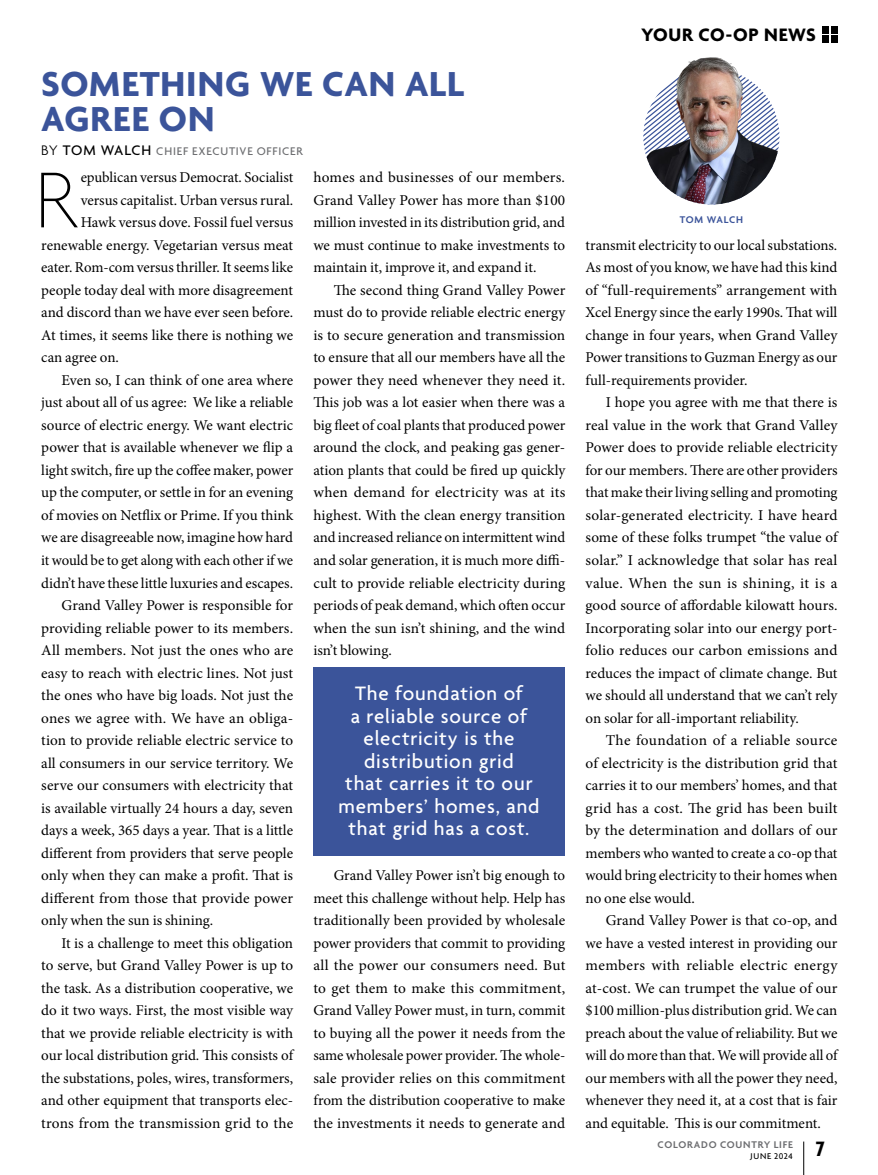
<style>
.page{position:relative;width:878px;height:1175px;background:#fff}
.page>*{position:absolute;margin:0;border:0;box-sizing:border-box;transform-origin:0 0}
.t1{font:100 85.5px "Agenda";color:#000}
.t2{font:700 37.5px/34.5px "Agenda";letter-spacing:.025em;color:#3b549a}
.t3{font:700 condensed 22.5px "Agenda";color:#000}
.t4{font:500 21px/22.5px "Agenda";letter-spacing:.04em;color:#fff;text-align:center}
.t5{font:700 19.5px "Agenda";letter-spacing:.03em;color:#000}
.t6{font:15px/22.5px "Minion Pro";color:#000;text-align:justify}
.t7{font:500 12px "Agenda";letter-spacing:.065em;color:#6d6e71}
.t8{font:600 10.5px "Agenda";letter-spacing:.07em;color:#6d6e71}
.t9{font:600 10.5px "Agenda";letter-spacing:.06em;color:#3b549a}
.t10{font:500 9px "Agenda";letter-spacing:.07em;color:#000}
.s1{font-weight:300;font-size:15px;color:#000}
.s2{font-size:15px;color:#000}
</style>
<div class="page">
<img style="left:643px;top:57px;width:136px;height:147px">
<hr style="left:803px;top:1141px;width:1px;height:33px;background:#000">
<div style="left:830px;top:36px;width:7px;height:7px;background:#000"></div>
<div style="left:830px;top:26px;width:7px;height:7px;background:#000"></div>
<div style="left:821px;top:36px;width:7px;height:7px;background:#000"></div>
<div style="left:821px;top:26px;width:7px;height:7px;background:#000"></div>
<div style="left:313px;top:667px;width:252px;height:188px;background:#3b549a"></div>
<h2 class="t2" style="left:41px;top:69px;width:424px">SOMETHING WE CAN ALL<br>AGREE ON</h2>
<p class="t7" style="left:41px;top:145px;width:263px"><span class="s1">BY</span> <span class="s2">TOM WALCH</span> CHIEF EXECUTIVE OFFICER</p>
<h1 class="t1" style="left:35px;top:154px;width:43px">R</h1>
<p class="t6" style="left:81px;top:166px;width:214px">epublican versus Democrat. Socialist</p>
<p class="t6" style="left:81px;top:189px;width:214px">versus capitalist. Urban versus rural.</p>
<p class="t6" style="left:81px;top:211px;width:214px">Hawk versus dove. Fossil fuel versus</p>
<p class="t6" style="left:41px;top:234px;width:253px">renewable energy. Vegetarian versus meat</p>
<p class="t6" style="left:41px;top:256px;width:253px">eater. Rom-com versus thriller. It seems like</p>
<p class="t6" style="left:41px;top:279px;width:253px">people today deal with more disagreement</p>
<p class="t6" style="left:41px;top:301px;width:253px">and discord than we have ever seen before.</p>
<p class="t6" style="left:41px;top:324px;width:253px">At times, it seems like there is nothing we</p>
<p class="t6" style="left:41px;top:346px;width:79px">can agree on.</p>
<p class="t6" style="left:62px;top:369px;width:233px">Even so, I can think of one area where</p>
<p class="t6" style="left:41px;top:391px;width:253px">just about all of us agree: We like a reliable</p>
<p class="t6" style="left:41px;top:414px;width:253px">source of electric energy. We want electric</p>
<p class="t6" style="left:41px;top:436px;width:253px">power that is available whenever we flip a</p>
<p class="t6" style="left:41px;top:459px;width:253px">light switch, fire up the coffee maker, power</p>
<p class="t6" style="left:41px;top:481px;width:253px">up the computer, or settle in for an evening</p>
<p class="t6" style="left:41px;top:504px;width:253px">of movies on Netflix or Prime. If you think</p>
<p class="t6" style="left:41px;top:526px;width:253px">we are disagreeable now, imagine how hard</p>
<p class="t6" style="left:41px;top:549px;width:253px">it would be to get along with each other if we</p>
<p class="t6" style="left:41px;top:571px;width:253px">didn’t have these little luxuries and escapes.</p>
<p class="t6" style="left:62px;top:594px;width:233px">Grand Valley Power is responsible for</p>
<p class="t6" style="left:41px;top:616px;width:253px">providing reliable power to its members.</p>
<p class="t6" style="left:41px;top:639px;width:253px">All members. Not just the ones who are</p>
<p class="t6" style="left:41px;top:661px;width:253px">easy to reach with electric lines. Not just</p>
<p class="t6" style="left:41px;top:684px;width:253px">the ones who have big loads. Not just the</p>
<p class="t6" style="left:41px;top:706px;width:253px">ones we agree with. We have an obliga-</p>
<p class="t6" style="left:41px;top:729px;width:253px">tion to provide reliable electric service to</p>
<p class="t6" style="left:41px;top:751px;width:253px">all consumers in our service territory. We</p>
<p class="t6" style="left:41px;top:774px;width:253px">serve our consumers with electricity that</p>
<p class="t6" style="left:41px;top:796px;width:253px">is available virtually 24 hours a day, seven</p>
<p class="t6" style="left:41px;top:819px;width:253px">days a week, 365 days a year. That is a little</p>
<p class="t6" style="left:41px;top:841px;width:253px">different from providers that serve people</p>
<p class="t6" style="left:41px;top:864px;width:253px">only when they can make a profit. That is</p>
<p class="t6" style="left:41px;top:886px;width:253px">different from those that provide power</p>
<p class="t6" style="left:41px;top:909px;width:174px">only when the sun is shining.</p>
<p class="t6" style="left:62px;top:931px;width:233px">It is a challenge to meet this obligation</p>
<p class="t6" style="left:41px;top:954px;width:253px">to serve, but Grand Valley Power is up to</p>
<p class="t6" style="left:41px;top:976px;width:253px">the task. As a distribution cooperative, we</p>
<p class="t6" style="left:41px;top:999px;width:253px">do it two ways. First, the most visible way</p>
<p class="t6" style="left:41px;top:1021px;width:253px">that we provide reliable electricity is with</p>
<p class="t6" style="left:41px;top:1044px;width:253px">our local distribution grid. This consists of</p>
<p class="t6" style="left:41px;top:1066px;width:253px">the substations, poles, wires, transformers,</p>
<p class="t6" style="left:41px;top:1089px;width:253px">and other equipment that transports elec-</p>
<p class="t6" style="left:41px;top:1111px;width:253px">trons from the transmission grid to the</p>
<p class="t6" style="left:313px;top:166px;width:253px">homes and businesses of our members.<br>Grand Valley Power has more than $100 million invested in its distribution grid, and we must continue to make investments to maintain it, improve it, and expand it.</p>
<p class="t6" style="left:313px;top:279px;width:253px;text-indent:20px">The second thing Grand Valley Power must do to provide reliable electric energy is to secure generation and transmission to ensure that all our members have all the power they need whenever they need it.<br>This job was a lot easier when there was a big fleet of coal plants that produced power around the clock, and peaking gas gener&shy;ation plants that could be fired up quickly when demand for electricity was at its highest. With the clean energy transition and increased reliance on intermittent wind and solar generation, it is much more diffi&shy;cult to provide reliable electricity during periods of peak demand, which often occur when the sun isn’t shining, and the wind isn’t blowing.</p>
<h3 class="t4" style="left:338px;top:683px;width:202px">The foundation of<br>a reliable source of electricity is the distribution grid<br>that carries it to our members’ homes, and that grid has a cost.</h3>
<p class="t6" style="left:313px;top:864px;width:253px;text-indent:20px">Grand Valley Power isn’t big enough to meet this challenge without help. Help has traditionally been provided by wholesale power providers that commit to providing all the power our consumers need. But to get them to make this commitment, Grand Valley Power must, in turn, commit to buying all the power it needs from the same wholesale power provider. The whole&shy;sale provider relies on this commitment from the distribution cooperative to make the investments it needs to generate and</p>
<h3 class="t5" style="left:641px;top:24px;width:176px">YOUR CO-OP NEWS</h3>
<p class="t9" style="left:679px;top:214px;width:65px">TOM WALCH</p>
<p class="t6" style="left:585px;top:234px;width:253px">transmit electricity to our local substations.<br>As most of you know, we have had this kind of “full-requirements” arrangement with Xcel Energy since the early 1990s. That will change in four years, when Grand Valley Power transitions to Guzman Energy as our full-requirements provider.</p>
<p class="t6" style="left:585px;top:391px;width:253px;text-indent:20px">I hope you agree with me that there is real value in the work that Grand Valley Power does to provide reliable electricity for our members. There are other providers that make their living selling and promoting solar-generated electricity. I have heard some of these folks trumpet “the value of solar.” I acknowledge that solar has real value. When the sun is shining, it is a good source of affordable kilowatt hours.<br>Incorporating solar into our energy port&shy;folio reduces our carbon emissions and reduces the impact of climate change. But we should all understand that we can’t rely on solar for all-important reliability.</p>
<p class="t6" style="left:585px;top:729px;width:253px;text-indent:20px">The foundation of a reliable source of electricity is the distribution grid that carries it to our members’ homes, and that grid has a cost. The grid has been built by the determination and dollars of our members who wanted to create a co-op that would bring electricity to their homes when no one else would.</p>
<p class="t6" style="left:585px;top:909px;width:253px;text-indent:20px">Grand Valley Power is that co-op, and we have a vested interest in providing our members with reliable electric energy at-cost. We can trumpet the value of our $100 million-plus distribution grid. We can preach about the value of reliability. But we will do more than that. We will provide all of our members with all the power they need, whenever they need it, at a cost that is fair and equitable. This is our commitment.</p>
<p class="t8" style="left:657px;top:1139px;width:137px">COLORADO COUNTRY LIFE</p>
<p class="t10" style="left:750px;top:1151px;width:44px">JUNE 2024</p>
<h3 class="t3" style="left:816px;top:1136px;width:10px">7</h3>
</div>
